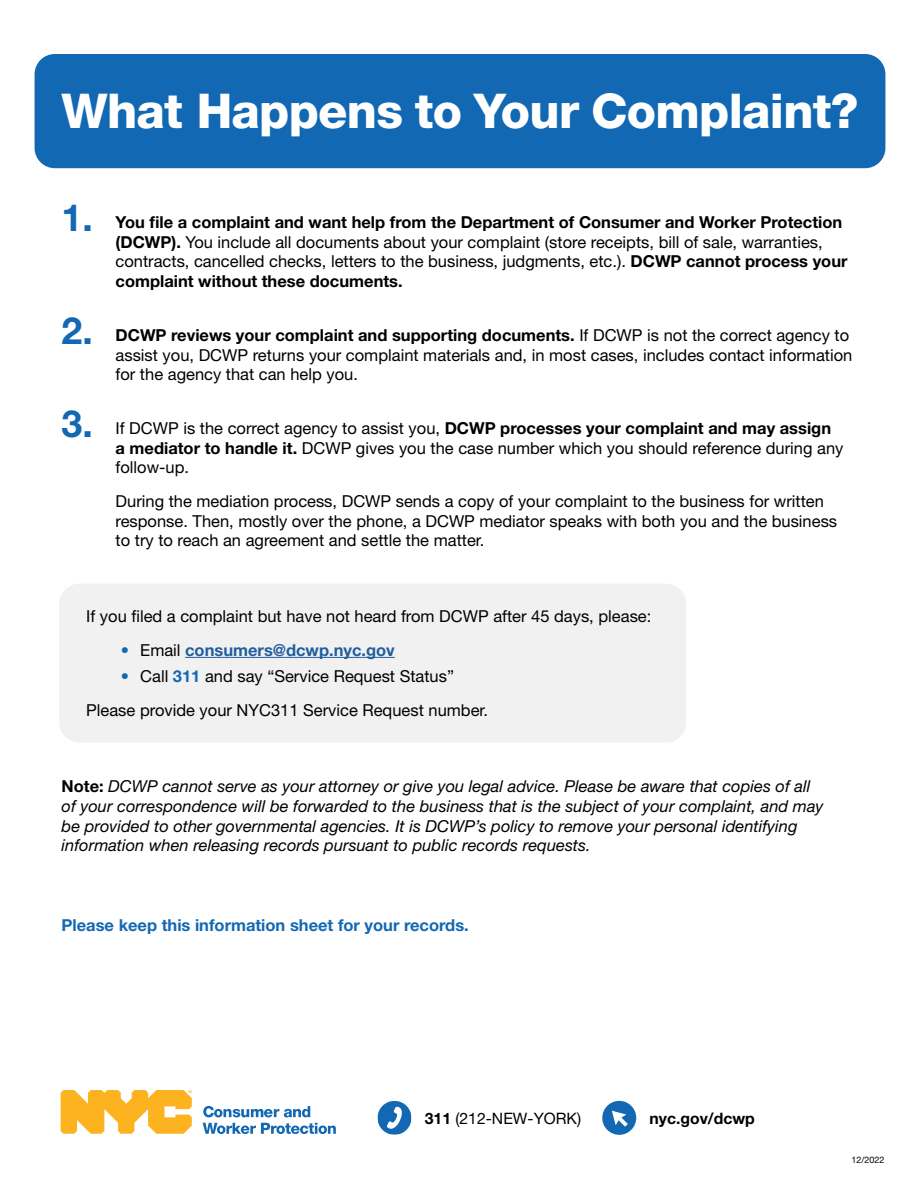
<style>
.page{position:relative;width:918px;height:1188px;background:#fff}
.page>*{position:absolute;margin:0;border:0;box-sizing:border-box;transform-origin:0 0}
.t1{font:800 48px "Helvetica Neue LT Std";letter-spacing:-.015em;color:#fff}
.t2{font:700 37.5px "Helvetica Neue LT Std";color:#1268b3}
.t3{font:16.5px/19.8px "Helvetica Neue LT Std";color:#000}
.t4{font:italic 16.5px/19.8px "Helvetica Neue LT Std";color:#000}
.t5{font:700 16.5px "Helvetica Neue LT Std";color:#1268b3}
.t6{font:700 16.5px "Helvetica Neue LT Std";color:#215e9e}
.t7{font:15.75px "Helvetica Neue LT Std";color:#000}
.t8{font:700 15.75px "Helvetica Neue LT Std";color:#000}
.t9{font:9px "Helvetica Neue LT Std";color:#000}
.s1{font-weight:700}
.s2{font-weight:400;color:#1268b3}
.s3{font-weight:400;color:#000}
.s4{color:#1268b3}
.s5{font-weight:700;color:#1268b3}
.s6{font-weight:700;font-style:normal}
</style>
<div class="page">
<svg style="left:203px;top:1106px;width:107px;height:11px"></svg>
<svg style="left:203px;top:1123px;width:133px;height:11px"></svg>
<svg style="left:61px;top:1090px;width:131px;height:44px"></svg>
<div style="left:35px;top:54px;width:850px;height:114px;background:#1268b3;border-radius:20px"></div>
<svg style="left:378px;top:1101px;width:33px;height:34px"></svg>
<div style="left:602px;top:1101px;width:34px;height:34px;background:#1268b3;border-radius:50%"></div>
<svg style="left:612px;top:1111px;width:16px;height:16px"></svg>
<div style="left:59px;top:584px;width:627px;height:159px;background:#f1f1f2;border-radius:20px"></div>
<hr style="left:185px;top:657px;width:210px;height:1px;background:#215e9e">
<h1 class="t1" style="left:62px;top:83px;width:798px">What Happens to Your Complaint?</h1>
<h2 class="t2" style="left:62px;top:194px;width:33px">1.</h2>
<p class="t3" style="left:116px;top:212px;width:733px"><span class="s1">You file a complaint and want help from the Department of Consumer and Worker Protection (DCWP).</span> You include all documents about your complaint (store receipts, bill of sale, warranties, contracts, cancelled checks, letters to the business, judgments, etc.). <span class="s1">DCWP cannot process your complaint without these documents.</span></p>
<h2 class="t2" style="left:62px;top:307px;width:33px">2.</h2>
<p class="t3" style="left:116px;top:325px;width:738px"><span class="s1">DCWP reviews your complaint and supporting documents.</span> If DCWP is not the correct agency to assist you, DCWP returns your complaint materials and, in most cases, includes contact information for the agency that can help you.</p>
<h2 class="t2" style="left:62px;top:400px;width:33px">3.</h2>
<p class="t3" style="left:116px;top:418px;width:729px">If DCWP is the correct agency to assist you, <span class="s1">DCWP processes your complaint and may assign a mediator to handle it.</span> DCWP gives you the case number which you should reference during any follow-up.</p>
<p class="t3" style="left:116px;top:491px;width:723px">During the mediation process, DCWP sends a copy of your complaint to the business for written response. Then, mostly over the phone, a DCWP mediator speaks with both you and the business to try to reach an agreement and settle the matter.</p>
<p class="t3" style="left:86px;top:606px;width:567px">If you filed a complaint but have not heard from DCWP after 45 days, please:</p>
<p class="t6" style="left:121px;top:640px;width:276px"><span class="s2">•</span> <span class="s3">Email</span> consumers@dcwp.nyc.gov</p>
<p class="t3" style="left:86px;top:660px;width:403px;line-height:33.3px;text-align:center"><span class="s4">•</span> Call <span class="s5">311</span> and say “Service Request Status”<br>Please provide your NYC311 Service Request number.</p>
<p class="t4" style="left:62px;top:776px;width:763px"><span class="s6">Note:</span> DCWP cannot serve as your attorney or give you legal advice. Please be aware that copies of all of your correspondence will be forwarded to the business that is the subject of your complaint, and may be provided to other governmental agencies. It is DCWP’s policy to remove your personal identifying information when releasing records pursuant to public records requests.</p>
<p class="t5" style="left:62px;top:915px;width:409px">Please keep this information sheet for your records.</p>
<p class="t7" style="left:425px;top:1109px;width:158px"><span class="s1">311</span> (212-NEW-YORK)</p>
<p class="t8" style="left:650px;top:1109px;width:107px">nyc.gov/dcwp</p>
<p class="t9" style="left:851px;top:1154px;width:35px">12/2022</p>
</div>
